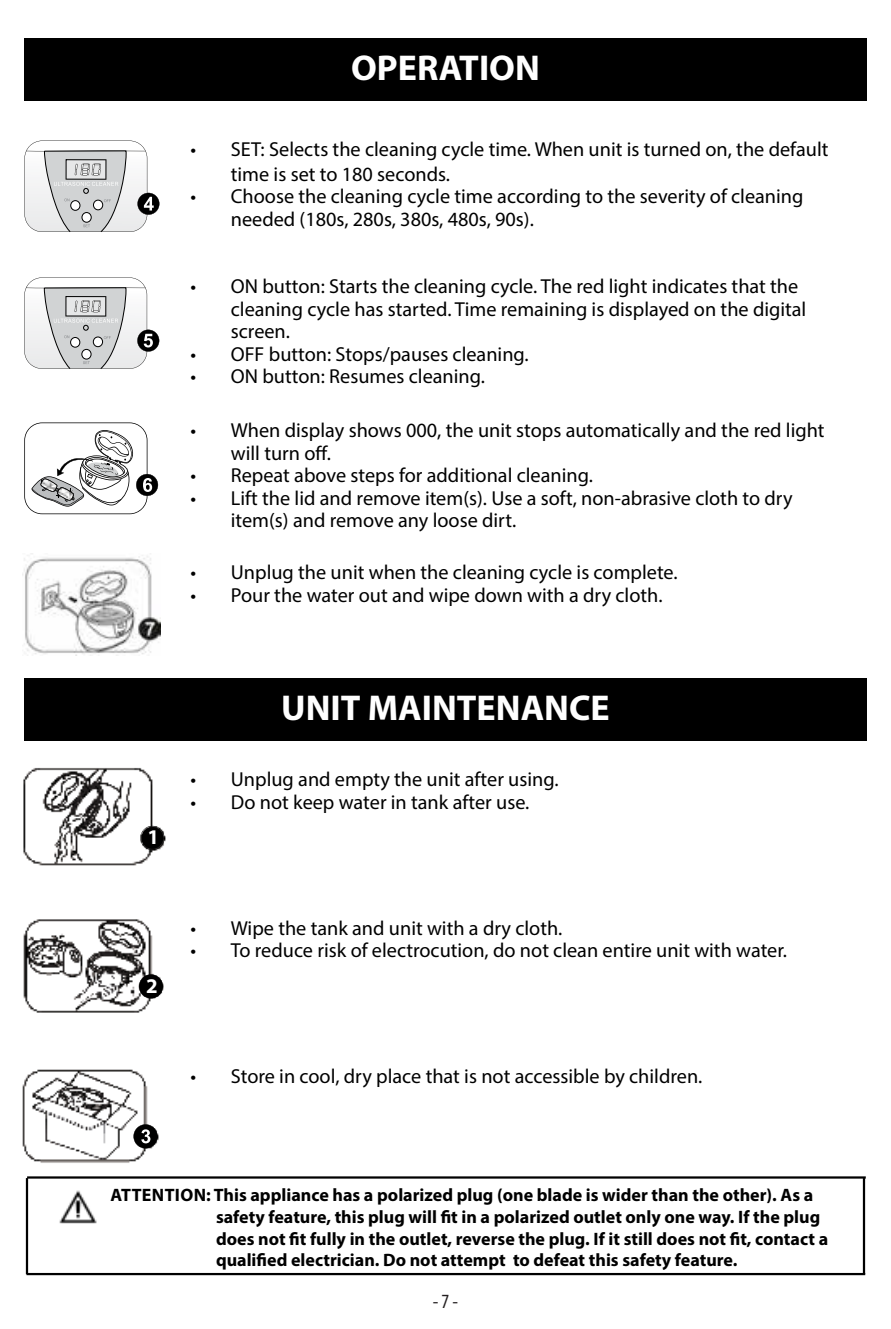
<style>
.page{position:relative;width:891px;height:1329px;background:#fff}
.page>*{position:absolute;margin:0;border:0;box-sizing:border-box;transform-origin:0 0}
.t1{font:700 36px "Myriad Pro";color:#fff}
.t2{font:700 20.93px "Myriad Pro";color:#fff}
.t3{font:20.25px/22.5px "Myriad Pro";color:#000}
.t4{font:condensed 20.25px "Myriad Pro";color:#231f20}
.t5{font:700 18px/21.6px "Myriad Pro";color:#000}
</style>
<div class="page">
<hr style="left:863px;top:1178px;width:2px;height:96px;background:#000">
<hr style="left:26px;top:1178px;width:2px;height:96px;background:#000">
<img style="left:59px;top:1190px;width:38px;height:34px">
<hr style="left:27px;top:1272px;width:838px;height:3px;background:#000">
<hr style="left:27px;top:1176px;width:839px;height:2px;background:#000">
<div style="left:24px;top:678px;width:843px;height:63px;background:#000"></div>
<div style="left:24px;top:39px;width:843px;height:62px;background:#000"></div>
<svg style="left:24px;top:141px;width:135px;height:91px"></svg>
<img style="left:22px;top:553px;width:138px;height:103px">
<svg style="left:24px;top:422px;width:134px;height:92px"></svg>
<svg style="left:24px;top:277px;width:135px;height:92px"></svg>
<img style="left:23px;top:767px;width:143px;height:99px">
<img style="left:23px;top:919px;width:141px;height:94px">
<img style="left:22px;top:1069px;width:137px;height:94px">
<svg style="left:133px;top:1124px;width:25px;height:24px"></svg>
<svg style="left:139px;top:974px;width:24px;height:24px"></svg>
<svg style="left:140px;top:826px;width:24px;height:24px"></svg>
<h1 class="t1" style="left:351px;top:45px;width:190px">OPERATION</h1>
<p class="t3" style="left:231px;top:136px;width:599px;line-height:24.8px;text-indent:-40px">• SET: Selects the cleaning cycle time. When unit is turned on, the default time is set to 180 seconds.</p>
<p class="t3" style="left:231px;top:185px;width:574px;text-indent:-40px">• Choose the cleaning cycle time according to the severity of cleaning needed (180s, 280s, 380s, 480s, 90s).</p>
<p class="t3" style="left:231px;top:275px;width:577px;text-indent:-40px">• ON button: Starts the cleaning cycle. The red light indicates that the cleaning cycle has started. Time remaining is displayed on the digital screen.</p>
<p class="t3" style="left:190px;top:342px;width:340px">• OFF button: Stops/pauses cleaning.</p>
<p class="t3" style="left:190px;top:365px;width:296px">• ON button: Resumes cleaning.</p>
<p class="t3" style="left:231px;top:419px;width:595px;text-indent:-40px">• When display shows 000, the unit stops automatically and the red light will turn off.</p>
<p class="t3" style="left:190px;top:464px;width:404px">• Repeat above steps for additional cleaning.</p>
<p class="t3" style="left:231px;top:486px;width:563px;text-indent:-40px">• Lift the lid and remove item(s). Use a soft, non-abrasive cloth to dry item(s) and remove any loose dirt.</p>
<p class="t3" style="left:190px;top:561px;width:489px">• Unplug the unit when the cleaning cycle is complete.</p>
<p class="t3" style="left:190px;top:583px;width:474px">• Pour the water out and wipe down with a dry cloth.</p>
<h1 class="t1" style="left:281px;top:684px;width:330px">UNIT MAINTENANCE</h1>
<p class="t2" style="left:147px;top:823px;width:13px">1</p>
<p class="t2" style="left:146px;top:972px;width:13px">2</p>
<p class="t3" style="left:190px;top:768px;width:370px">• Unplug and empty the unit after using.</p>
<p class="t3" style="left:190px;top:790px;width:341px">• Do not keep water in tank after use.</p>
<p class="t3" style="left:190px;top:916px;width:374px">• Wipe the tank and unit with a dry cloth.</p>
<p class="t3" style="left:190px;top:939px;width:598px">• To reduce risk of electrocution, do not clean entire unit with water.</p>
<p class="t3" style="left:190px;top:1065px;width:514px">• Store in cool, dry place that is not accessible by children.</p>
<p class="t5" style="left:216px;top:1183px;width:614px;text-indent:-106px">ATTENTION: This appliance has a polarized plug (one blade is wider than the other). As a safety feature, this plug will fit in a polarized outlet only one way. If the plug does not fit fully in the outlet, reverse the plug. If it still does not fit, contact a qualified electrician. Do not attempt to defeat this safety feature.</p>
<p class="t4" style="left:433px;top:1288px;width:27px">- 7 -</p>
</div>
